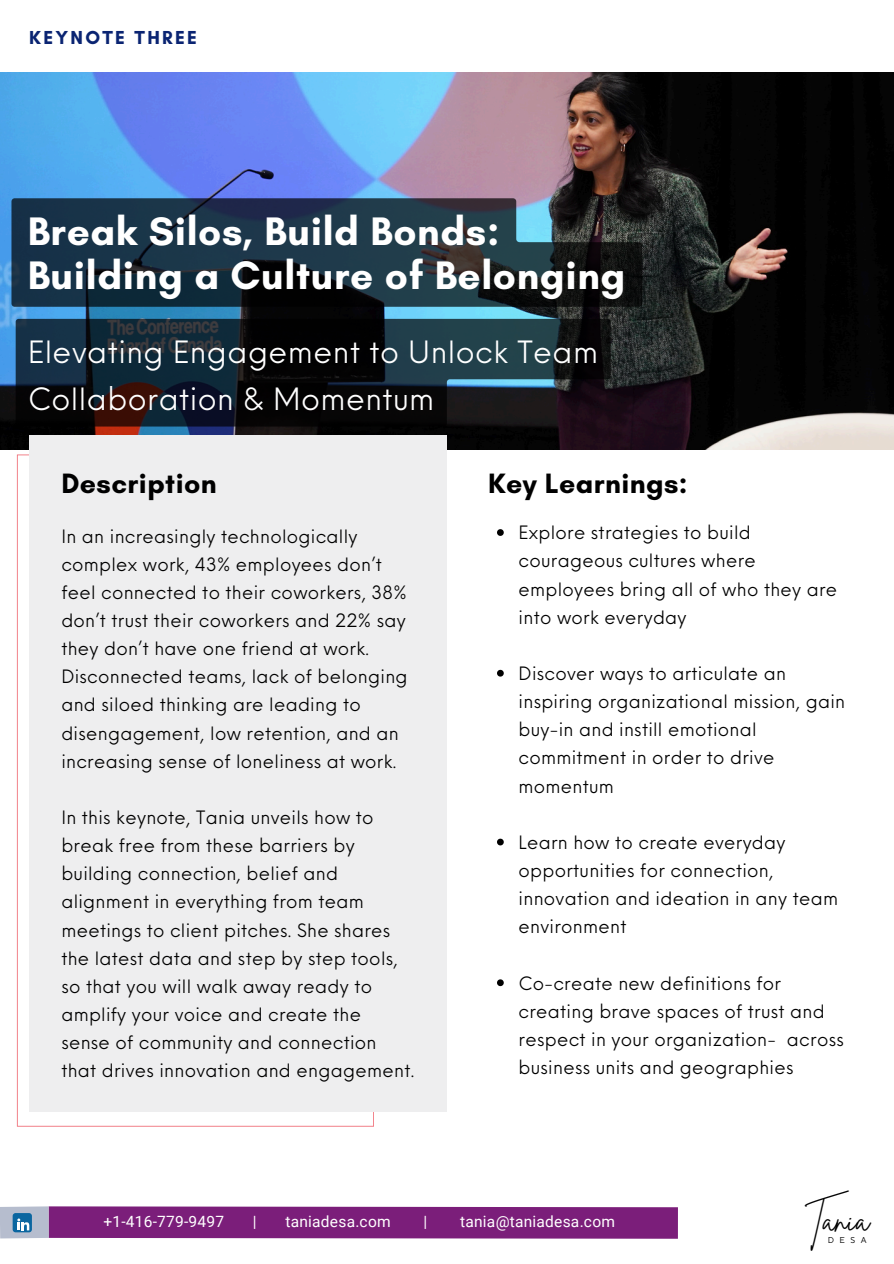
<style>
.page{position:relative;width:894px;height:1264px;background:#fff}
.page>*{position:absolute;margin:0;border:0;box-sizing:border-box;transform-origin:0 0}
.t1{font:700 40.5px/43.8px "Glacial Indifference";letter-spacing:.015em;color:#fff}
.t2{font:33.9px "Brittany Signature";color:#000}
.t3{font:30px/47.2px "Neue Einstellung";letter-spacing:.015em;color:#fff}
.t4{font:700 28.5px "Glacial Indifference";letter-spacing:.015em;color:#000}
.t5{font:700 19.2px "Glacial Indifference";letter-spacing:.12em;color:#0a2472}
.t6{font:18px/28.2px "Neue Einstellung";letter-spacing:.015em;color:#000}
.t7{font:15.45px "Roboto";letter-spacing:.015em;color:#fff}
.t8{font:8.4px "TT Norms Pro";color:#000}
</style>
<div class="page">
<img style="left:0;top:73px;width:893px;height:377px">
<svg style="left:17px;top:454px;width:357px;height:672px"></svg>
<div style="left:29px;top:435px;width:417px;height:676px;background:#eeeeef"></div>
<svg style="left:11px;top:198px;width:631px;height:109px;background:#1c303d"></svg>
<svg style="left:16px;top:319px;width:594px;height:107px;background:#131d25"></svg>
<svg style="left:497px;top:529px;width:6px;height:7px"></svg>
<svg style="left:497px;top:670px;width:6px;height:6px"></svg>
<svg style="left:497px;top:838px;width:6px;height:7px"></svg>
<svg style="left:497px;top:979px;width:6px;height:7px"></svg>
<svg style="left:0;top:1206px;width:678px;height:33px;background:#833285"></svg>
<h6 class="t5" style="left:29px;top:25px;width:169px">KEYNOTE THREE</h6>
<h5 class="t1" style="left:28px;top:208px;width:599px">Break Silos, Build Bonds:<br>Building a Culture of Belonging</h5>
<p class="t3" style="left:28px;top:325px;width:572px">Elevating Engagement to Unlock Team<br>Collaboration &amp; Momentum</p>
<h1 class="t4" style="left:61px;top:466px;width:157px">Description</h1>
<h4 class="t6" style="left:61px;top:520px;width:348px">In an increasingly technologically complex work, 43% employees don’t feel connected to their coworkers, 38% don’t trust their coworkers and 22% say they don’t have one friend at work.<br>Disconnected teams, lack of belonging and siloed thinking are leading to disengagement, low retention, and an increasing sense of loneliness at work.</h4>
<h3 class="t6" style="left:61px;top:801px;width:354px">In this keynote, Tania unveils how to break free from these barriers by building connection, belief and alignment in everything from team meetings to client pitches. She shares the latest data and step by step tools, so that you will walk away ready to amplify your voice and create the sense of community and connection that drives innovation and engagement.</h3>
<h6 class="t4" style="left:488px;top:466px;width:201px">Key Learnings:</h6>
<h3 class="t6" style="left:518px;top:517px;width:320px">Explore strategies to build courageous cultures where employees bring all of who they are into work everyday</h3>
<p class="t6" style="left:518px;top:657px;width:328px">Discover ways to articulate an inspiring organizational mission, gain buy-in and instill emotional commitment in order to drive momentum</p>
<p class="t6" style="left:518px;top:826px;width:321px">Learn how to create everyday opportunities for connection, innovation and ideation in any team environment</p>
<p class="t6" style="left:518px;top:967px;width:326px">Co-create new definitions for creating brave spaces of trust and respect in your organization- across business units and geographies</p>
<p class="t7" style="left:103px;top:1212px;width:122px">+1-416-779-9497</p>
<p class="t7" style="left:253px;top:1212px;width:5px">|</p>
<p class="t7" style="left:285px;top:1212px;width:107px">taniadesa.com</p>
<p class="t7" style="left:423px;top:1212px;width:5px">|</p>
<p class="t7" style="left:460px;top:1212px;width:156px">tania@taniadesa.com</p>
<p class="t2" style="left:805px;top:1197px;width:66px">Tania</p>
<p class="t8" style="left:827px;top:1234px;width:40px">DESA</p>
</div>
